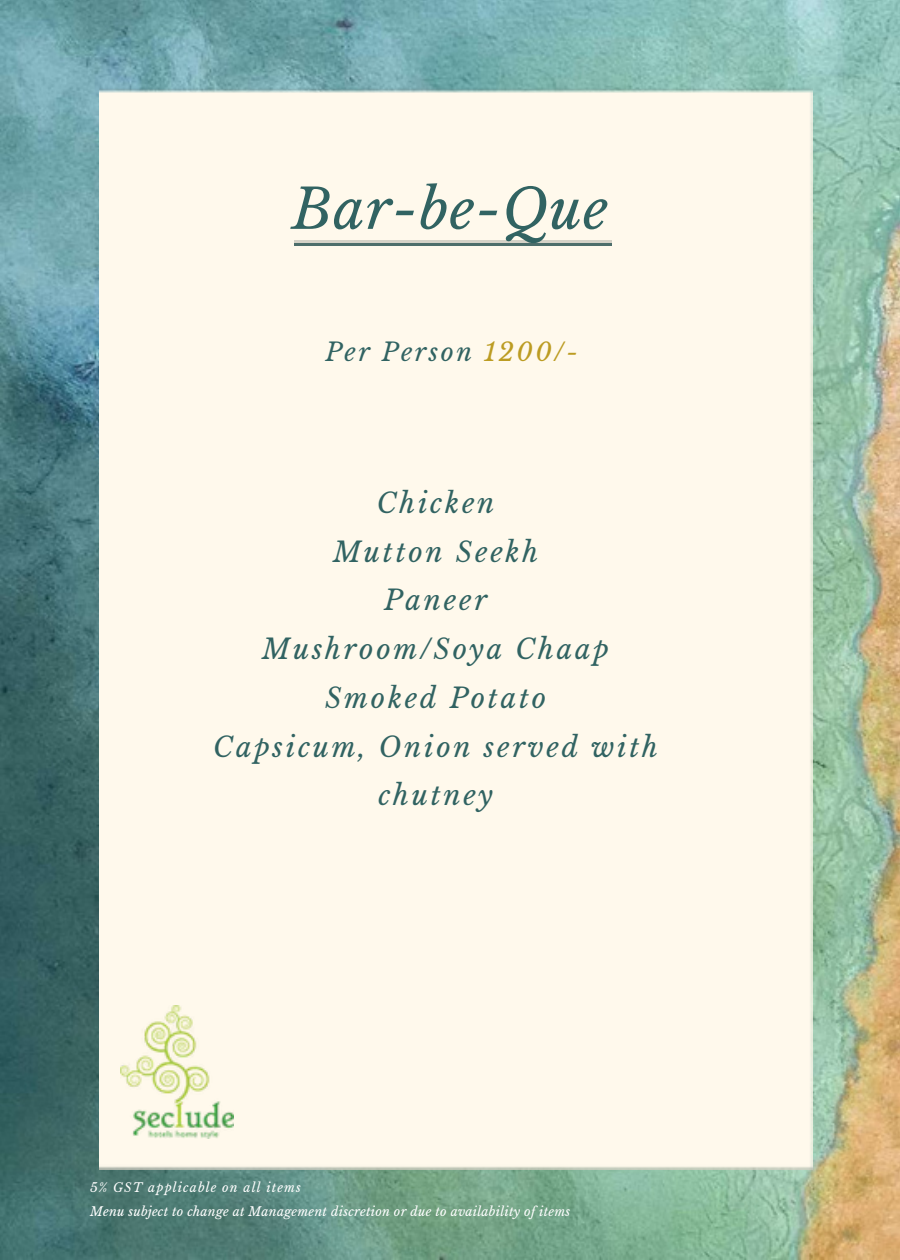
<style>
.page{position:relative;width:900px;height:1260px;background:#fff}
.page>*{position:absolute;margin:0;border:0;box-sizing:border-box;transform-origin:0 0}
.t1{font:italic 55px "Libre Baskerville";letter-spacing:.02em;color:#316362}
.t2{font:italic 27.5px/48.8px "Libre Baskerville";letter-spacing:.1em;color:#316362;text-align:center}
.t3{font:italic 25px "Libre Baskerville";letter-spacing:.1em;color:#316362}
.t4{font:italic 12.5px "Libre Baskerville";letter-spacing:.02em;color:#fff}
.t5{font:italic 12.5px "Libre Baskerville";letter-spacing:.09em;color:#fff}
.s1{color:#bc9c22}
</style>
<div class="page">
<img style="left:0;top:0;width:900px;height:1260px">
<div style="left:100px;top:88px;width:712px;height:1081px;background:#fff9ec"></div>
<img style="left:295px;top:240px;width:317px;height:6px">
<img style="left:121px;top:1005px;width:112px;height:133px">
<p class="t1" style="left:292px;top:176px;width:318px">Bar-be-Que</p>
<p class="t3" style="left:325px;top:337px;width:254px">Per Person <span class="s1">1200/-</span></p>
<p class="t2" style="left:377px;top:479px;width:119px">Chicken</p>
<p class="t2" style="left:333px;top:528px;width:207px">Mutton Seekh</p>
<p class="t2" style="left:384px;top:576px;width:104px">Paneer</p>
<p class="t2" style="left:262px;top:625px;width:348px">Mushroom/Soya Chaap</p>
<p class="t2" style="left:325px;top:674px;width:223px">Smoked Potato</p>
<p class="t2" style="left:213px;top:723px;width:446px">Capsicum, Onion served with chutney</p>
<p class="t5" style="left:90px;top:1180px;width:212px">5% GST applicable on all items</p>
<p class="t4" style="left:90px;top:1204px;width:482px">Menu subject to change at Management discretion or due to availability of items</p>
</div>
